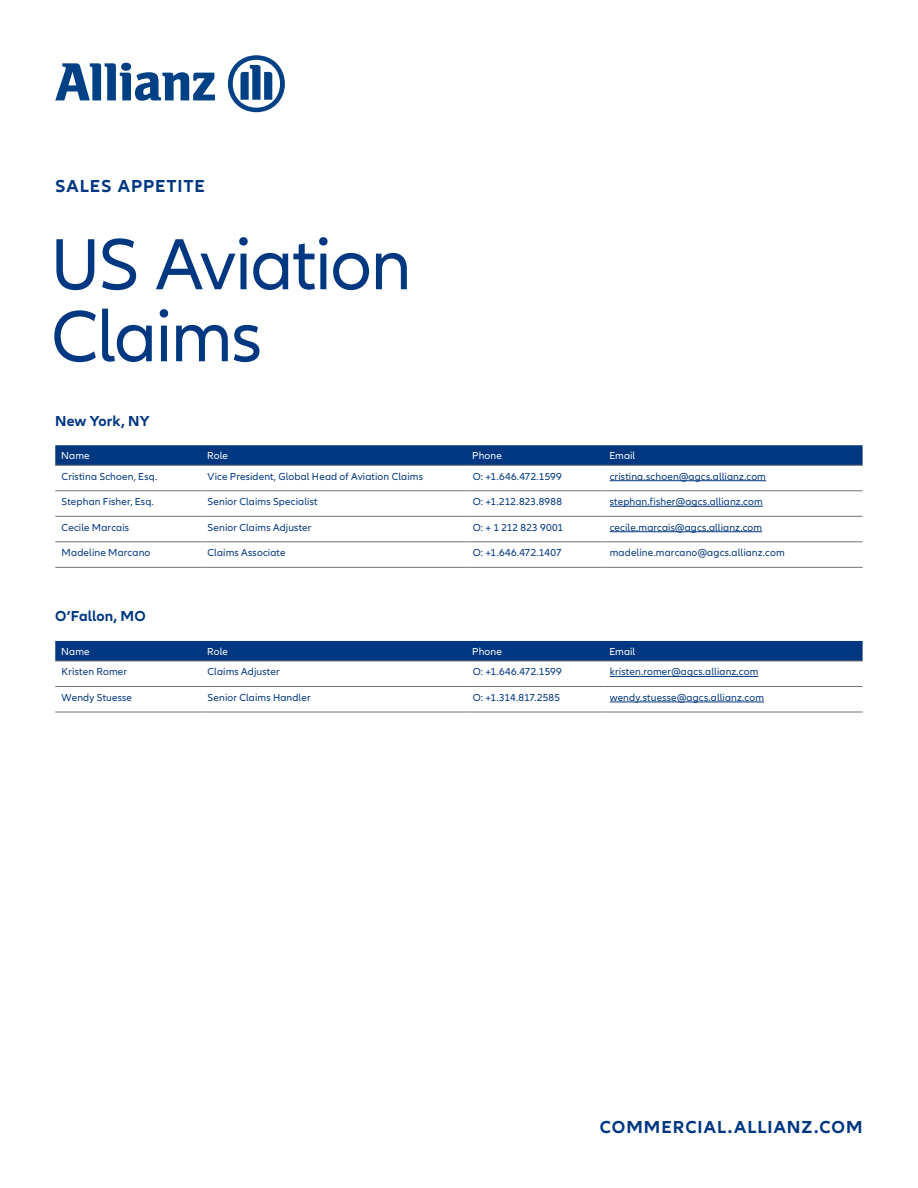
<style>
.page{position:relative;width:918px;height:1188px;background:#fff}
.page>*{position:absolute;margin:0;border:0;box-sizing:border-box;transform-origin:0 0}
.Headline_40pt{font:75px/72px "Allianz Neo";letter-spacing:-.02em;color:#003781}
.CAPS_9pt{font:700 18px "Allianz Neo";letter-spacing:.055em;color:#003781}
.CAPS_9pt-2{font:700 15px "Allianz Neo";letter-spacing:.005em;color:#003781}
.Tables7pt{font:10.5px "Allianz Neo";letter-spacing:.015em;color:#003781}
.Tables7pt_Highlight{font:10.5px "Allianz Neo";letter-spacing:.01em;color:#fff}
.Tables7pt-2{font:10.5px "Allianz Neo";letter-spacing:-.005em;color:#003781}
</style>
<div class="page">
<svg style="left:55px;top:63px;width:160px;height:38px"></svg>
<svg style="left:228px;top:55px;width:57px;height:57px"></svg>
<svg style="left:55px;top:445px;width:808px;height:20px;background:#043a82"></svg>
<hr style="left:55px;top:465px;width:146px;height:1px;background:#707172">
<hr style="left:201px;top:465px;width:265px;height:1px;background:#707172">
<hr style="left:466px;top:465px;width:137px;height:1px;background:#707172">
<hr style="left:603px;top:465px;width:260px;height:1px;background:#707172">
<hr style="left:55px;top:491px;width:146px;height:1px;background:#707172">
<hr style="left:201px;top:491px;width:265px;height:1px;background:#707172">
<hr style="left:466px;top:491px;width:137px;height:1px;background:#707172">
<hr style="left:603px;top:491px;width:260px;height:1px;background:#707172">
<hr style="left:55px;top:516px;width:146px;height:1px;background:#707172">
<hr style="left:201px;top:516px;width:265px;height:1px;background:#707172">
<hr style="left:466px;top:516px;width:137px;height:1px;background:#707172">
<hr style="left:603px;top:516px;width:260px;height:1px;background:#707172">
<hr style="left:55px;top:542px;width:146px;height:1px;background:#707172">
<hr style="left:201px;top:542px;width:265px;height:1px;background:#707172">
<hr style="left:466px;top:542px;width:137px;height:1px;background:#707172">
<hr style="left:603px;top:542px;width:260px;height:1px;background:#707172">
<hr style="left:55px;top:567px;width:146px;height:1px;background:#707172">
<hr style="left:201px;top:567px;width:265px;height:1px;background:#707172">
<hr style="left:466px;top:567px;width:137px;height:1px;background:#707172">
<hr style="left:603px;top:567px;width:260px;height:1px;background:#707172">
<hr style="left:610px;top:480px;width:156px;height:1px;background:#003781">
<hr style="left:610px;top:506px;width:153px;height:1px;background:#003781">
<hr style="left:610px;top:531px;width:152px;height:1px;background:#003781">
<div style="left:55px;top:641px;width:808px;height:20px;background:#003781"></div>
<hr style="left:55px;top:661px;width:146px;height:1px;background:#707172">
<hr style="left:201px;top:661px;width:265px;height:1px;background:#707172">
<hr style="left:466px;top:661px;width:137px;height:1px;background:#707172">
<hr style="left:603px;top:661px;width:260px;height:1px;background:#707172">
<hr style="left:55px;top:686px;width:146px;height:1px;background:#707172">
<hr style="left:201px;top:686px;width:265px;height:1px;background:#707172">
<hr style="left:466px;top:686px;width:137px;height:1px;background:#707172">
<hr style="left:603px;top:686px;width:260px;height:1px;background:#707172">
<hr style="left:55px;top:712px;width:146px;height:1px;background:#707172">
<hr style="left:201px;top:712px;width:265px;height:1px;background:#707172">
<hr style="left:466px;top:712px;width:137px;height:1px;background:#707172">
<hr style="left:603px;top:712px;width:260px;height:1px;background:#707172">
<hr style="left:610px;top:676px;width:148px;height:1px;background:#003781">
<hr style="left:610px;top:702px;width:154px;height:1px;background:#003781">
<p class="CAPS_9pt" style="left:55px;top:175px;width:151px">SALES APPETITE</p>
<p class="Headline_40pt" style="left:51px;top:230px;width:362px">US Aviation<br>Claims</p>
<p class="CAPS_9pt-2" style="left:55px;top:412px;width:96px">New York, NY</p>
<p class="Tables7pt_Highlight" style="left:61px;top:450px;width:30px">Name</p>
<p class="Tables7pt_Highlight" style="left:207px;top:450px;width:22px">Role</p>
<p class="Tables7pt_Highlight" style="left:472px;top:450px;width:31px">Phone</p>
<p class="Tables7pt_Highlight" style="left:609px;top:450px;width:27px">Email</p>
<p class="Tables7pt" style="left:62px;top:470px;width:97px">Cristina Schoen, Esq.</p>
<p class="Tables7pt" style="left:208px;top:470px;width:217px">Vice President, Global Head of Aviation Claims</p>
<p class="Tables7pt" style="left:473px;top:470px;width:91px">O: +1.646.472.1599</p>
<p class="Tables7pt" style="left:610px;top:470px;width:158px">cristina.schoen@agcs.allianz.com</p>
<p class="Tables7pt" style="left:62px;top:496px;width:94px">Stephan Fisher, Esq.</p>
<p class="Tables7pt" style="left:208px;top:496px;width:112px">Senior Claims Specialist</p>
<p class="Tables7pt" style="left:473px;top:496px;width:91px">O: +1.212.823.8988</p>
<p class="Tables7pt" style="left:610px;top:496px;width:155px">stephan.fisher@agcs.allianz.com</p>
<p class="Tables7pt" style="left:62px;top:521px;width:69px">Cecile Marcais</p>
<p class="Tables7pt" style="left:208px;top:521px;width:105px">Senior Claims Adjuster</p>
<p class="Tables7pt" style="left:473px;top:521px;width:92px">O: + 1 212 823 9001</p>
<p class="Tables7pt" style="left:610px;top:521px;width:154px">cecile.marcais@agcs.allianz.com</p>
<p class="Tables7pt" style="left:62px;top:547px;width:90px">Madeline Marcano</p>
<p class="Tables7pt" style="left:208px;top:547px;width:79px">Claims Associate</p>
<p class="Tables7pt" style="left:473px;top:547px;width:91px">O: +1.646.472.1407</p>
<p class="Tables7pt" style="left:610px;top:547px;width:176px">madeline.marcano@agcs.allianz.com</p>
<p class="CAPS_9pt-2" style="left:55px;top:607px;width:92px">O’Fallon, MO</p>
<p class="Tables7pt_Highlight" style="left:61px;top:646px;width:30px">Name</p>
<p class="Tables7pt_Highlight" style="left:207px;top:646px;width:22px">Role</p>
<p class="Tables7pt_Highlight" style="left:472px;top:646px;width:31px">Phone</p>
<p class="Tables7pt_Highlight" style="left:609px;top:646px;width:27px">Email</p>
<p class="Tables7pt" style="left:62px;top:666px;width:67px">Kristen Romer</p>
<p class="Tables7pt" style="left:208px;top:666px;width:74px">Claims Adjuster</p>
<p class="Tables7pt" style="left:473px;top:666px;width:91px">O: +1.646.472.1599</p>
<p class="Tables7pt" style="left:610px;top:666px;width:150px">kristen.romer@agcs.allianz.com</p>
<p class="Tables7pt" style="left:62px;top:691px;width:72px">Wendy Stuesse</p>
<p class="Tables7pt" style="left:208px;top:691px;width:105px">Senior Claims Handler</p>
<p class="Tables7pt-2" style="left:473px;top:691px;width:89px">O: +1.314.817.2585</p>
<p class="Tables7pt" style="left:610px;top:691px;width:156px">wendy.stuesse@agcs.allianz.com</p>
<p class="CAPS_9pt" style="left:600px;top:1116px;width:264px">COMMERCIAL.ALLIANZ.COM</p>
</div>
